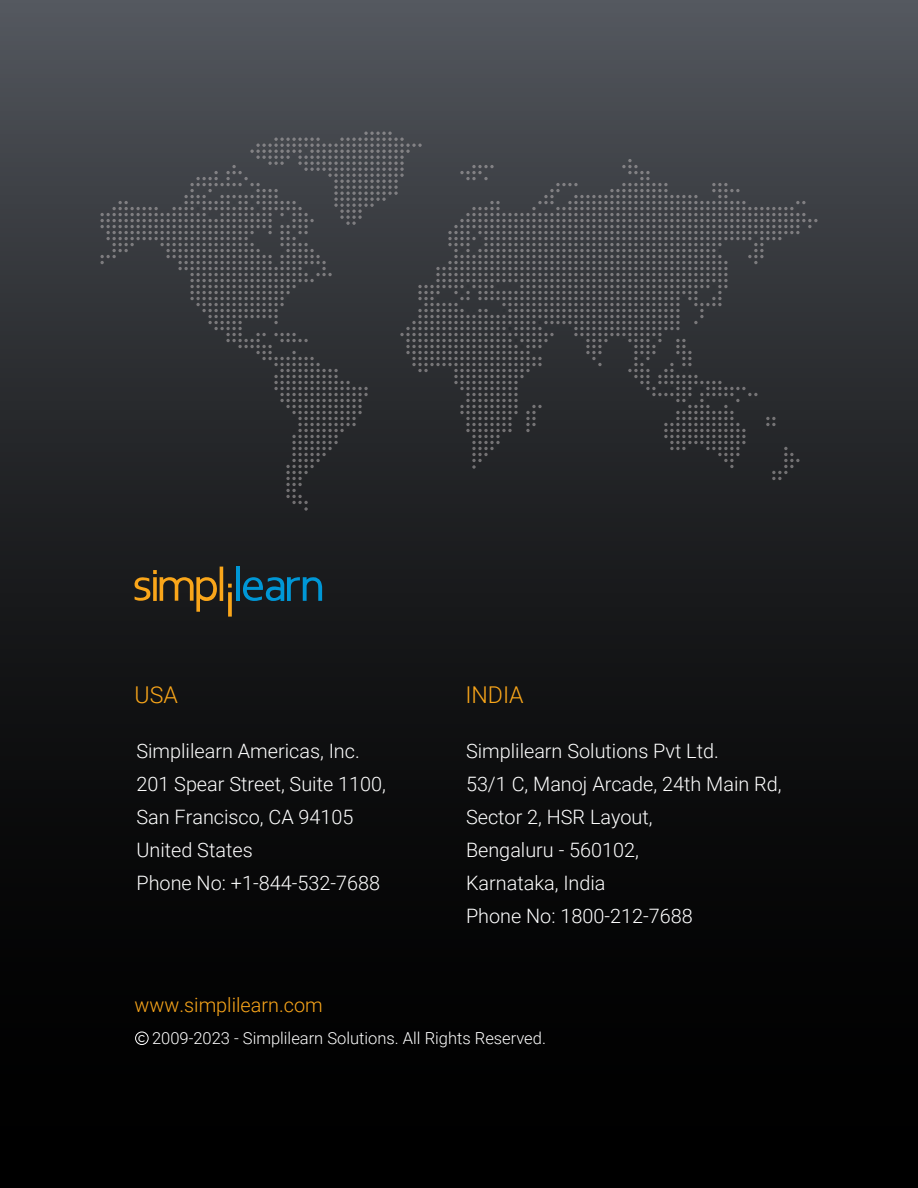
<style>
.page{position:relative;width:918px;height:1188px;background:#fff}
.page>*{position:absolute;margin:0;border:0;box-sizing:border-box;transform-origin:0 0}
.t1{font:300 23.1px "Roboto";color:#faa61a}
.t2{font:300 19.8px/33.2px "Roboto";color:#fff}
.t3{font:300 19.8px "Roboto";color:#faa61a}
.t4{font:300 16.5px "Roboto";color:#fff}
.t5{font:13.2px "Gotham Rounded";color:#fff}
</style>
<div class="page">
<div style="left:0;top:0;width:918px;height:1188px;background:linear-gradient(to bottom,#494d53,#000)"></div>
<svg style="left:100px;top:132px;width:718px;height:379px;background:#36383c"></svg>
<svg style="left:228px;top:584px;width:4px;height:33px"></svg>
<hr style="left:237px;top:567px;width:3px;height:34px;background:#0097d6">
<hr style="left:220px;top:567px;width:3px;height:34px;background:#faa61a">
<svg style="left:243px;top:577px;width:79px;height:24px;background:#0e4d69"></svg>
<svg style="left:134px;top:570px;width:83px;height:42px;background:#503c1b"></svg>
<div style="left:135px;top:1032px;width:14px;height:13px;border:1px solid #fff;border-radius:50%"></div>
<p class="t1" style="left:135px;top:679px;width:45px">USA</p>
<p class="t2" style="left:136px;top:734px;width:251px">Simplilearn Americas, Inc.<br>201 Spear Street, Suite 1100,<br>San Francisco, CA 94105<br>United States<br>Phone No: +1-844-532-7688</p>
<p class="t3" style="left:135px;top:991px;width:190px">www.simplilearn.com</p>
<p class="t1" style="left:465px;top:679px;width:60px">INDIA</p>
<p class="t2" style="left:466px;top:734px;width:317px">Simplilearn Solutions Pvt Ltd.<br>53/1 C, Manoj Arcade, 24th Main Rd,<br>Sector 2, HSR Layout,<br>Bengaluru - 560102,<br>Karnataka, India<br>Phone No: 1800-212-7688</p>
<p class="t5" style="left:138px;top:1028px;width:9px">c</p>
<p class="t4" style="left:152px;top:1026px;width:395px">2009-2023 - Simplilearn Solutions. All Rights Reserved.</p>
</div>
